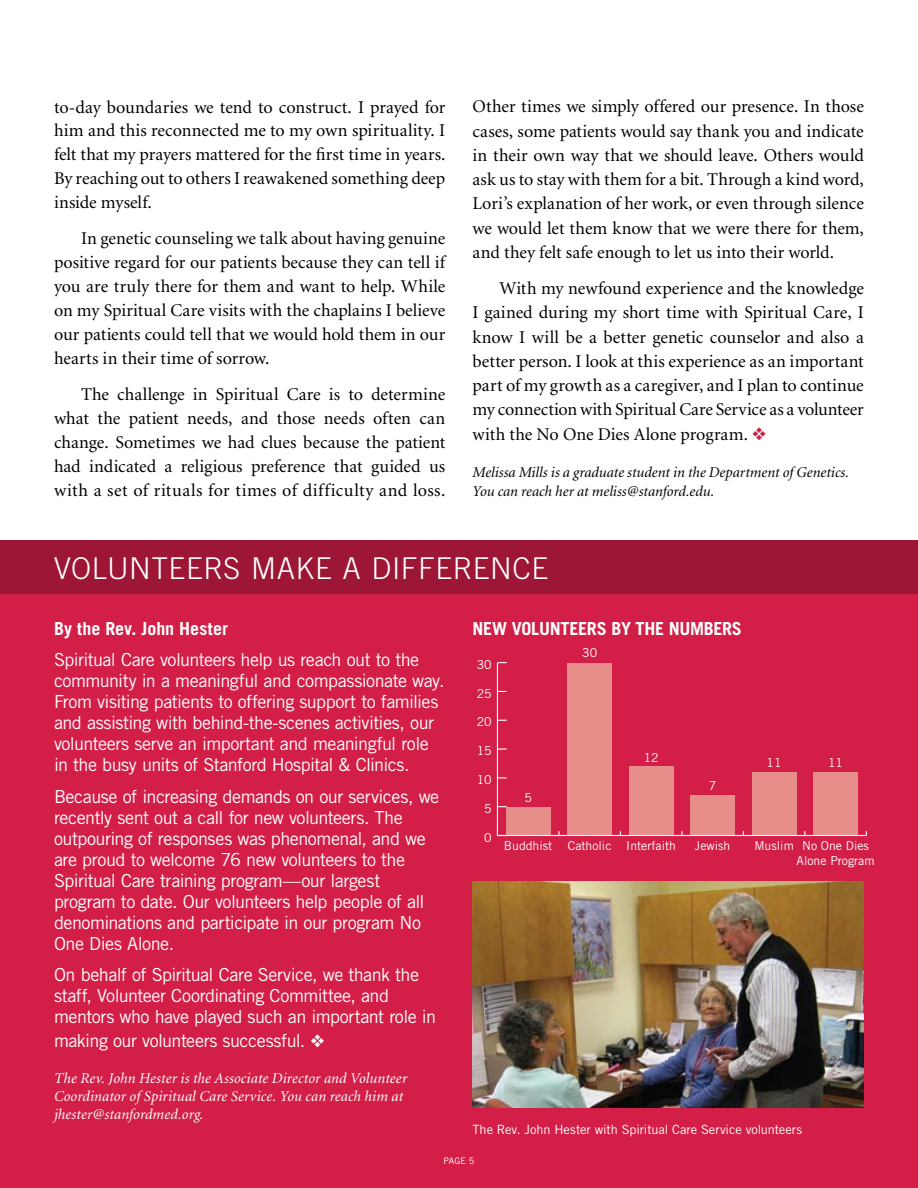
<style>
.page{position:relative;width:918px;height:1188px;background:#fff}
.page>*{position:absolute;margin:0;border:0;box-sizing:border-box;transform-origin:0 0}
.t1{font:300 30px "Trade Gothic";color:#fff}
.t2{font:18px/24px "Minion";color:#000;text-align:justify}
.t3{font:18px/21px "Trade Gothic";letter-spacing:-.03em;color:#fff}
.t4{font:700 18px "Trade Gothic";color:#fff}
.t5{font:italic 15px/18px "Minion";letter-spacing:.01em;color:#fff}
.t6{font:italic 15px/18.3px "Minion";color:#000}
.t7{font:12.75px "Trade Gothic";letter-spacing:-.005em;color:#fff}
.t8{font:12.3px/15px "Trade Gothic";color:#fff;text-align:center}
.t9{font:9px "Trade Gothic";color:#fff}
.s1{color:#d31e47}
</style>
<div class="page">
<div style="left:0;top:540px;width:918px;height:648px;background:#d31e47"></div>
<div style="left:0;top:540px;width:918px;height:54px;background:#9e1635"></div>
<img style="left:472px;top:882px;width:392px;height:226px">
<div style="left:506px;top:807px;width:44px;height:28px;background:#e78e8b"></div>
<div style="left:568px;top:663px;width:44px;height:172px;background:#e78e8b"></div>
<div style="left:629px;top:766px;width:44px;height:69px;background:#e78e8b"></div>
<div style="left:691px;top:795px;width:44px;height:40px;background:#e78e8b"></div>
<div style="left:752px;top:772px;width:44px;height:63px;background:#e78e8b"></div>
<div style="left:813px;top:772px;width:45px;height:63px;background:#e78e8b"></div>
<hr style="left:497px;top:835px;width:369px;height:1px;background:#fff">
<hr style="left:497px;top:663px;width:1px;height:172px;background:#fff">
<p class="t2" style="left:54px;top:95px;width:393px">to-day boundaries we tend to construct. I prayed for him and this reconnected me to my own spirituality. I felt that my prayers mattered for the first time in years.<br>By reaching out to others I reawakened something deep inside myself.</p>
<p class="t2" style="left:54px;top:227px;width:393px;text-indent:27px">In genetic counseling we talk about having genuine positive regard for our patients because they can tell if you are truly there for them and want to help. While on my Spiritual Care visits with the chaplains I believe our patients could tell that we would hold them in our hearts in their time of sorrow.</p>
<p class="t2" style="left:54px;top:383px;width:393px;text-indent:27px">The challenge in Spiritual Care is to determine what the patient needs, and those needs often can change. Sometimes we had clues because the patient had indicated a religious preference that guided us with a set of rituals for times of difficulty and loss.</p>
<p class="t2" style="left:472px;top:95px;width:393px">Other times we simply offered our presence. In those cases, some patients would say thank you and indicate in their own way that we should leave. Others would ask us to stay with them for a bit. Through a kind word, Lori’s explanation of her work, or even through silence we would let them know that we were there for them, and they felt safe enough to let us into their world.</p>
<p class="t2" style="left:472px;top:277px;width:393px;text-indent:27px">With my newfound experience and the knowledge I gained during my short time with Spiritual Care, I know I will be a better genetic counselor and also a better person. I look at this experience as an important part of my growth as a caregiver, and I plan to continue my connection with Spiritual Care Service as a volunteer with the No One Dies Alone program. <span class="s1">❖</span></p>
<p class="t6" style="left:472px;top:464px;width:378px">Melissa Mills is a graduate student in the Department of Genetics.<br>You can reach her at meliss@stanford.edu.</p>
<h1 class="t1" style="left:54px;top:550px;width:37px">VOLUNTEERS</h1>
<h1 class="t1" style="left:251px;top:550px;width:160px">MAKE A DIFFERENCE</h1>
<p class="t4" style="left:54px;top:617px;width:176px">BY THE REV. JOHN HESTER</p>
<p class="t3" style="left:54px;top:649px;width:392px">Spiritual Care volunteers help us reach out to the community in a meaningful and compassionate way.<br>From visiting patients to offering support to families and assisting with behind-the-scenes activities, our volunteers serve an important and meaningful role in the busy units of Stanford Hospital &amp; Clinics.</p>
<p class="t3" style="left:54px;top:786px;width:387px">Because of increasing demands on our services, we recently sent out a call for new volunteers. The outpouring of responses was phenomenal, and we are proud to welcome 76 new volunteers to the Spiritual Care training program—our largest program to date. Our volunteers help people of all denominations and participate in our program No One Dies Alone.</p>
<p class="t3" style="left:54px;top:964px;width:384px">On behalf of Spiritual Care Service, we thank the staff, Volunteer Coordinating Committee, and mentors who have played such an important role in</p>
<p class="t3" style="left:54px;top:1030px;width:272px">making our volunteers successful. ❖</p>
<p class="t5" style="left:54px;top:1070px;width:355px">The Rev. John Hester is the Associate Director and Volunteer<br>Coordinator of Spiritual Care Service. You can reach him at jhester@stanfordmed.org.</p>
<p class="t4" style="left:472px;top:617px;width:88px">NEW VOLUNTEERS</p>
<p class="t4" style="left:611px;top:617px;width:35px">BY THE</p>
<p class="t4" style="left:669px;top:617px;width:33px">NUMBERS</p>
<p class="t8" style="left:477px;top:657px;width:16px">30</p>
<p class="t8" style="left:477px;top:686px;width:16px">25</p>
<p class="t8" style="left:477px;top:714px;width:16px">20</p>
<p class="t8" style="left:477px;top:743px;width:16px">15</p>
<p class="t8" style="left:477px;top:772px;width:16px">10</p>
<p class="t8" style="left:484px;top:801px;width:9px">5</p>
<p class="t8" style="left:484px;top:830px;width:9px">0</p>
<p class="t8" style="left:524px;top:790px;width:9px">5</p>
<p class="t8" style="left:582px;top:645px;width:16px">30</p>
<p class="t8" style="left:644px;top:750px;width:16px">12</p>
<p class="t8" style="left:709px;top:778px;width:9px">7</p>
<p class="t8" style="left:767px;top:755px;width:16px">11</p>
<p class="t8" style="left:828px;top:755px;width:16px">11</p>
<p class="t8" style="left:504px;top:838px;width:50px">Buddhist</p>
<p class="t8" style="left:568px;top:838px;width:110px">Catholic Interfaith</p>
<p class="t8" style="left:695px;top:838px;width:37px">Jewish</p>
<p class="t8" style="left:754px;top:838px;width:41px">Muslim</p>
<p class="t8" style="left:797px;top:838px;width:80px">No One Dies<br>Alone Program</p>
<p class="t7" style="left:472px;top:1122px;width:331px">The Rev. John Hester with Spiritual Care Service volunteers</p>
<p class="t9" style="left:444px;top:1156px;width:32px">PAGE 5</p>
</div>
